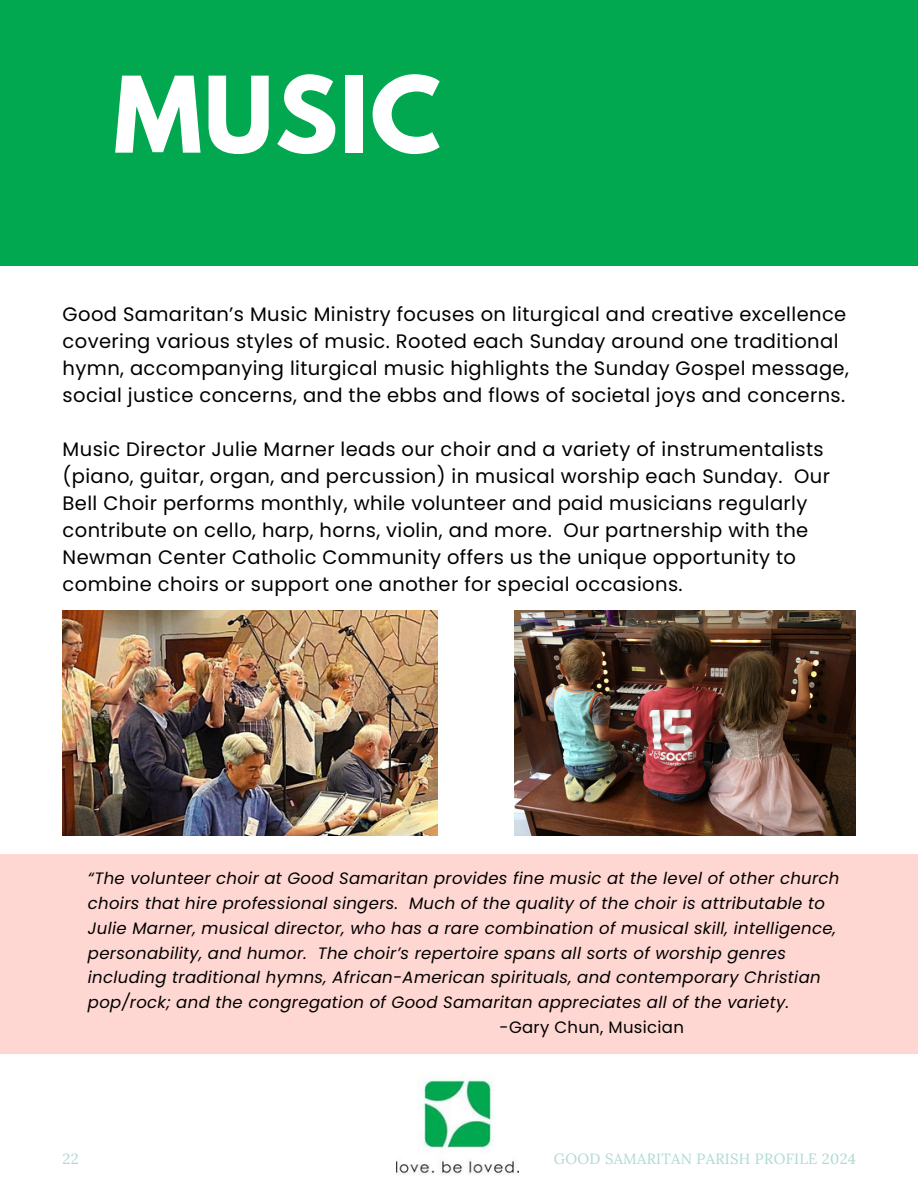
<style>
.page{position:relative;width:918px;height:1188px;background:#fff}
.page>*{position:absolute;margin:0;border:0;box-sizing:border-box;transform-origin:0 0}
.t1{font:700 93.45px "League Spartan";letter-spacing:.02em;color:#fff}
.t2{font:19.5px/27px "Poppins";letter-spacing:.02em;color:#000}
.t3{font:italic 16.5px/24.8px "Poppins";letter-spacing:.02em;color:#000}
.t4{font:16.5px "Poppins";letter-spacing:.02em;color:#000}
.t5{font:14.85px "Lora";letter-spacing:.02em;color:#add9d2}
</style>
<div class="page">
<div style="left:0;top:0;width:918px;height:266px;background:#01a850"></div>
<img style="left:396px;top:1076px;width:123px;height:99px">
<img style="left:515px;top:610px;width:341px;height:225px">
<img style="left:63px;top:610px;width:374px;height:225px">
<div style="left:0;top:854px;width:918px;height:200px;background:#ffd7d2"></div>
<h3 class="t1" style="left:114px;top:69px;width:329px">MUSIC</h3>
<p class="t2" style="left:63px;top:301px;width:788px">Good Samaritan’s Music Ministry focuses on liturgical and creative excellence covering various styles of music. Rooted each Sunday around one traditional hymn, accompanying liturgical music highlights the Sunday Gospel message, social justice concerns, and the ebbs and flows of societal joys and concerns.</p>
<p class="t2" style="left:63px;top:436px;width:769px">Music Director Julie Marner leads our choir and a variety of instrumentalists (piano, guitar, organ, and percussion) in musical worship each Sunday. Our Bell Choir performs monthly, while volunteer and paid musicians regularly contribute on cello, harp, horns, violin, and more. Our partnership with the Newman Center Catholic Community offers us the unique opportunity to combine choirs or support one another for special occasions.</p>
<p class="t3" style="left:88px;top:866px;width:753px">“The volunteer choir at Good Samaritan provides fine music at the level of other church choirs that hire professional singers. Much of the quality of the choir is attributable to Julie Marner, musical director, who has a rare combination of musical skill, intelligence, personability, and humor. The choir’s repertoire spans all sorts of worship genres including traditional hymns, African-American spirituals, and contemporary Christian pop/rock; and the congregation of Good Samaritan appreciates all of the variety.</p>
<p class="t4" style="left:500px;top:1015px;width:186px">-Gary Chun, Musician</p>
<h2 class="t5" style="left:63px;top:1149px;width:18px">22</h2>
<h2 class="t5" style="left:554px;top:1149px;width:303px">GOOD SAMARITAN PARISH PROFILE 2024</h2>
</div>
